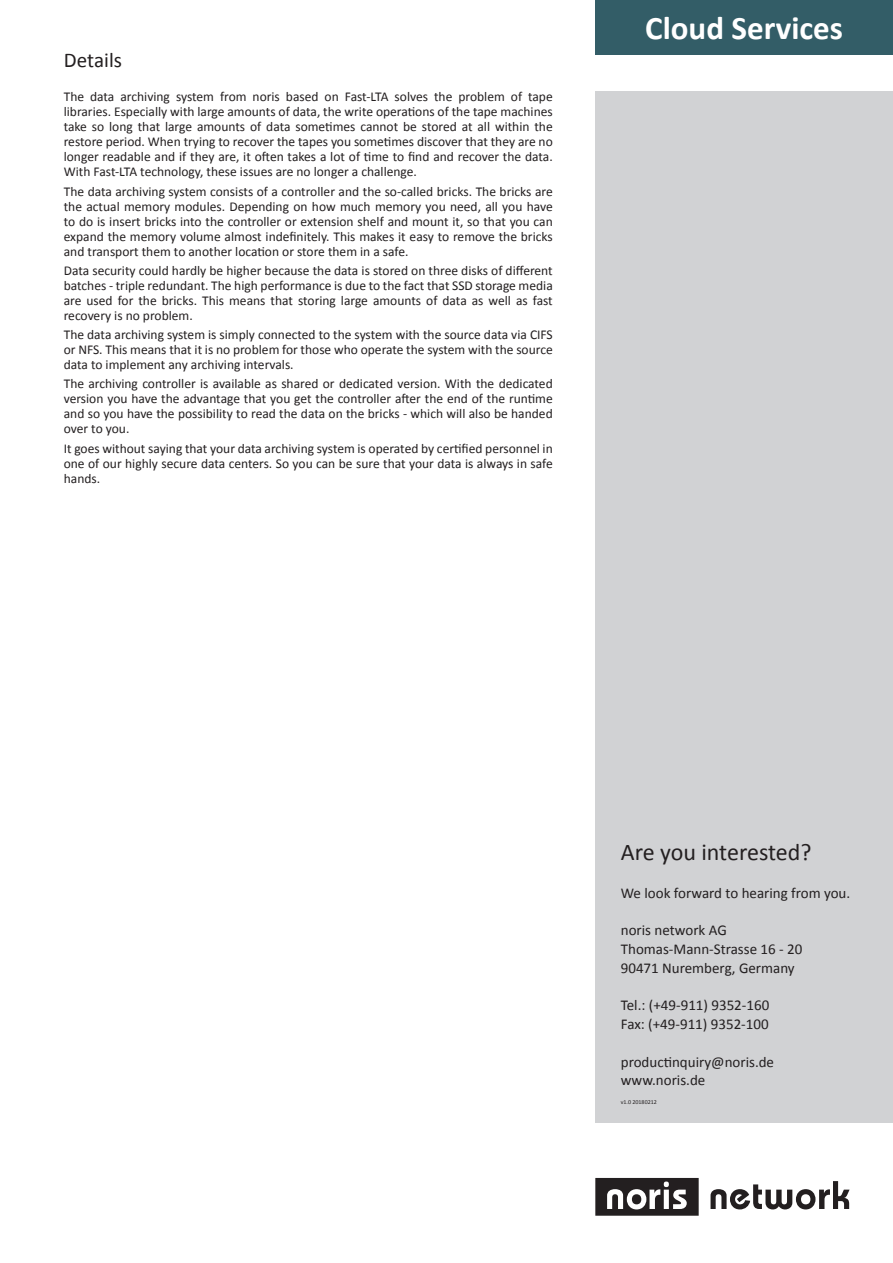
<style>
.page{position:relative;width:893px;height:1263px;background:#fff}
.page>*{position:absolute;margin:0;border:0;box-sizing:border-box;transform-origin:0 0}
.t1{font:700 33px "Calibri";color:#fff}
.t2{font:24px "Calibri";letter-spacing:-.01em;color:#231f20}
.t3{font:21px "Calibri";color:#231f20}
.t4{font:15px "Calibri";color:#231f20}
.t5{font:13.5px/15px "Calibri";color:#231f20;text-align:justify}
.t6{font:6px "Calibri";color:#231f20}
</style>
<div class="page">
<div style="left:595px;top:92px;width:298px;height:1031px;background:#d1d2d4"></div>
<div style="left:595px;top:0;width:298px;height:54px;background:#335d67"></div>
<svg style="left:710px;top:1181px;width:139px;height:28px"></svg>
<svg style="left:595px;top:1178px;width:104px;height:38px"></svg>
<p class="t3" style="left:64px;top:46px;width:60px">Details</p>
<p class="t5" style="left:64px;top:89px;width:490px">The data archiving system from noris based on Fast-LTA solves the problem of tape libraries. Especially with large amounts of data, the write operations of the tape machines take so long that large amounts of data sometimes cannot be stored at all within the restore period. When trying to recover the tapes you sometimes discover that they are no longer readable and if they are, it often takes a lot of time to find and recover the data.<br>With Fast-LTA technology, these issues are no longer a challenge.</p>
<p class="t5" style="left:64px;top:183px;width:490px">The data archiving system consists of a controller and the so-called bricks. The bricks are the actual memory modules. Depending on how much memory you need, all you have to do is insert bricks into the controller or extension shelf and mount it, so that you can expand the memory volume almost indefinitely. This makes it easy to remove the bricks and transport them to another location or store them in a safe.</p>
<p class="t5" style="left:64px;top:262px;width:490px">Data security could hardly be higher because the data is stored on three disks of different batches - triple redundant. The high performance is due to the fact that SSD storage media are used for the bricks. This means that storing large amounts of data as well as fast recovery is no problem.</p>
<p class="t5" style="left:64px;top:327px;width:490px">The data archiving system is simply connected to the system with the source data via CIFS or NFS. This means that it is no problem for those who operate the system with the source data to implement any archiving intervals.</p>
<p class="t5" style="left:64px;top:376px;width:490px">The archiving controller is available as shared or dedicated version. With the dedicated version you have the advantage that you get the controller after the end of the runtime and so you have the possibility to read the data on the bricks - which will also be handed over to you.</p>
<p class="t5" style="left:64px;top:440px;width:490px">It goes without saying that your data archiving system is operated by certified personnel in one of our highly secure data centers. So you can be sure that your data is always in safe hands.</p>
<p class="t1" style="left:645px;top:5px;width:199px">Cloud Services</p>
<p class="t2" style="left:621px;top:836px;width:192px">Are you interested?</p>
<p class="t4" style="left:621px;top:882px;width:231px">We look forward to hearing from you.</p>
<p class="t4" style="left:621px;top:920px;width:107px">noris network AG</p>
<p class="t4" style="left:621px;top:939px;width:183px">Thomas-Mann-Strasse 16 - 20</p>
<p class="t4" style="left:621px;top:957px;width:175px">90471 Nuremberg, Germany</p>
<p class="t4" style="left:621px;top:995px;width:150px">Tel.: (+49-911) 9352-160</p>
<p class="t4" style="left:621px;top:1014px;width:149px">Fax: (+49-911) 9352-100</p>
<p class="t4" style="left:621px;top:1051px;width:155px">productinquiry@noris.de</p>
<p class="t4" style="left:621px;top:1070px;width:86px">www.noris.de</p>
<p class="t6" style="left:621px;top:1098px;width:38px">v1.0 20180212</p>
</div>
